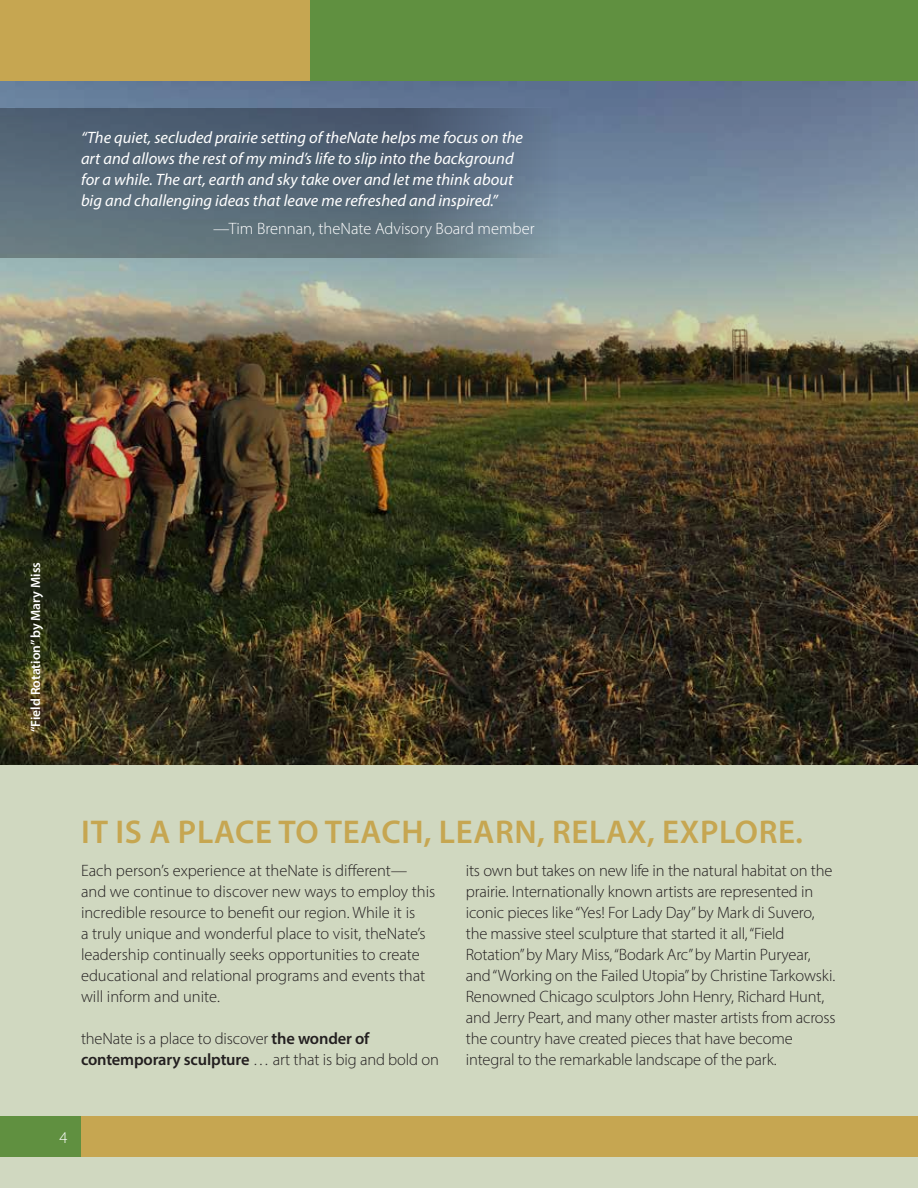
<style>
.page{position:relative;width:918px;height:1188px;background:#d0d8c0}
.page>*{position:absolute;margin:0;border:0;box-sizing:border-box;transform-origin:0 0}
.t1{font:600 33px "Myriad Pro";letter-spacing:.02em;color:#c6a651}
.t2{font:300 16.5px/21px "Myriad Pro";letter-spacing:-.01em;color:#231f20}
.t3{font:italic 16.5px/21px "Myriad Pro";color:#fff}
.t4{font:300 16.5px "Myriad Pro";color:#fff}
.t5{font:600 13.5px "Myriad Pro";color:#fff}
.s1{font-weight:600}
</style>
<div class="page">
<div style="left:0;top:0;width:310px;height:81px;background:#c6a651"></div>
<div style="left:310px;top:0;width:608px;height:81px;background:#609040"></div>
<div style="left:0;top:1117px;width:81px;height:40px;background:#609040"></div>
<div style="left:81px;top:1117px;width:837px;height:40px;background:#c6a651"></div>
<img style="left:0;top:81px;width:918px;height:684px">
<svg style="left:0;top:108px;width:557px;height:149px;background:#596c7b"></svg>
<p class="t3" style="left:81px;top:127px;width:444px">“The quiet, secluded prairie setting of theNate helps me focus on the art and allows the rest of my mind’s life to slip into the background for a while. The art, earth and sky take over and let me think about big and challenging ideas that leave me refreshed and inspired.”</p>
<p class="t4" style="left:213px;top:218px;width:323px">—Tim Brennan, theNate Advisory Board member</p>
<p class="t5" style="left:27px;top:732px;width:171px;rotate:-90deg">“Field Rotation” by Mary Miss</p>
<h1 class="t1" style="left:81px;top:811px;width:723px">IT IS A PLACE TO TEACH, LEARN, RELAX, EXPLORE.</h1>
<p class="t2" style="left:81px;top:860px;width:356px">Each person’s experience at theNate is different— and we continue to discover new ways to employ this incredible resource to benefit our region. While it is<br>a truly unique and wonderful place to visit, theNate’s leadership continually seeks opportunities to create educational and relational programs and events that will inform and unite.</p>
<p class="t2" style="left:81px;top:1028px;width:359px">theNate is a place to discover <span class="s1">the wonder of contemporary sculpture</span> … art that is big and bold on</p>
<p class="t2" style="left:466px;top:860px;width:371px">its own but takes on new life in the natural habitat on the prairie. Internationally known artists are represented in iconic pieces like “Yes! For Lady Day” by Mark di Suvero, the massive steel sculpture that started it all, “Field Rotation” by Mary Miss, “Bodark Arc” by Martin Puryear, and “Working on the Failed Utopia” by Christine Tarkowski.<br>Renowned Chicago sculptors John Henry, Richard Hunt, and Jerry Peart, and many other master artists from across the country have created pieces that have become integral to the remarkable landscape of the park.</p>
<p class="t4" style="left:59px;top:1128px;width:10px">4</p>
</div>
